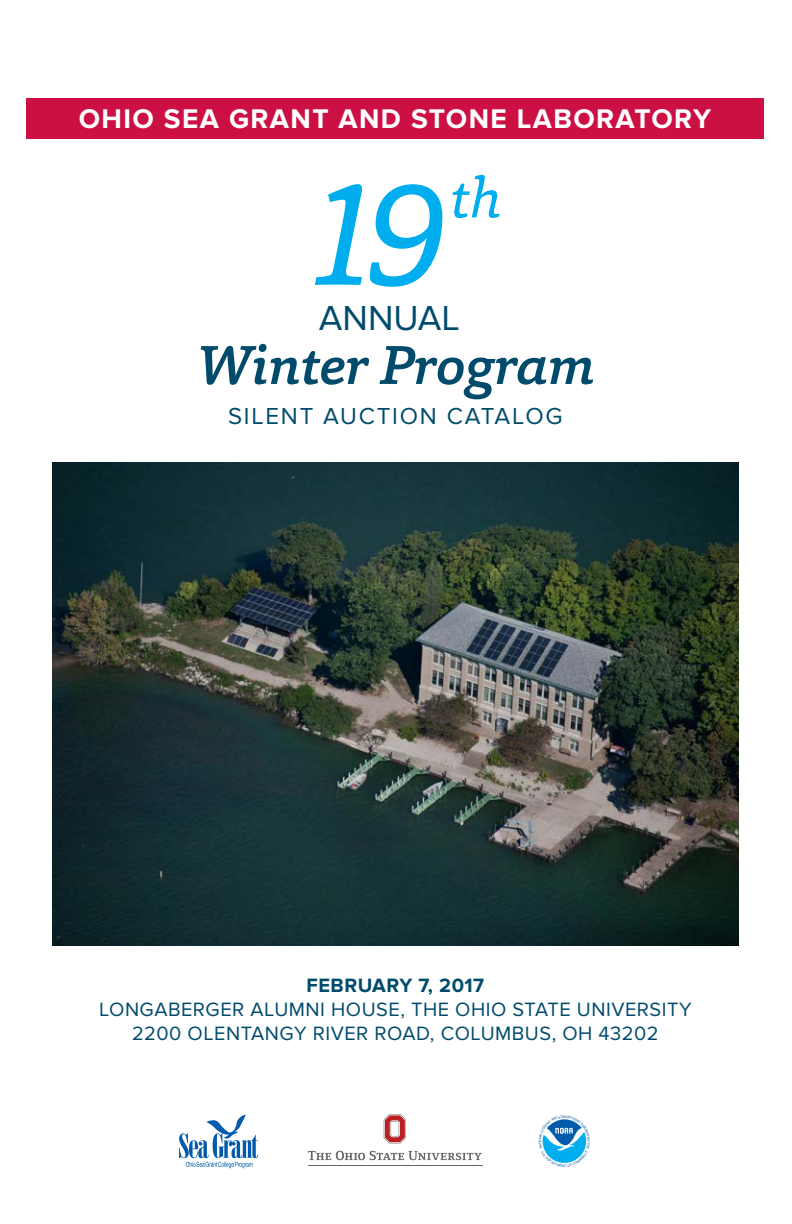
<style>
.page{position:relative;width:792px;height:1224px;background:#fff}
.page>*{position:absolute;margin:0;border:0;box-sizing:border-box;transform-origin:0 0}
.t1{font:italic 150px "Capita";color:#00aeef}
.t2{font:italic 58.2px "Capita";color:#00aeef}
.t3{font:italic 500 56px "Capita";letter-spacing:-.01em;color:#004b6c}
.t4{font:36px "Proxima Nova";color:#004b6c}
.t5{font:700 28px "Proxima Nova";letter-spacing:.05em;color:#fff}
.t6{font:24px "Proxima Nova";letter-spacing:.075em;color:#004b6c}
.t7{font:20px "Proxima Nova";letter-spacing:.025em;color:#004b6c}
.t8{font:700 20px "Proxima Nova";letter-spacing:.025em;color:#004b6c}
</style>
<div class="page">
<div style="left:26px;top:98px;width:738px;height:40px;background:#cd1044"></div>
<svg style="left:179px;top:1115px;width:79px;height:53px"></svg>
<svg style="left:308px;top:1151px;width:174px;height:9px"></svg>
<svg style="left:384px;top:1114px;width:22px;height:29px"></svg>
<hr style="left:308px;top:1165px;width:174px;height:1px;background:#666">
<img style="left:53px;top:462px;width:685px;height:483px">
<svg style="left:542px;top:1119px;width:45px;height:44px"></svg>
<p class="t5" style="left:79px;top:103px;width:634px">OHIO SEA GRANT AND STONE LABORATORY</p>
<p class="t1" style="left:301px;top:133px;width:146px">19</p>
<p class="t2" style="left:450px;top:158px;width:53px">th</p>
<p class="t4" style="left:319px;top:298px;width:142px">ANNUAL</p>
<p class="t3" style="left:196px;top:327px;width:401px">Winter Program</p>
<p class="t6" style="left:228px;top:402px;width:336px">SILENT AUCTION CATALOG</p>
<p class="t8" style="left:307px;top:974px;width:179px">FEBRUARY 7, 2017</p>
<p class="t7" style="left:99px;top:998px;width:594px">LONGABERGER ALUMNI HOUSE, THE OHIO STATE UNIVERSITY</p>
<p class="t7" style="left:132px;top:1022px;width:528px">2200 OLENTANGY RIVER ROAD, COLUMBUS, OH 43202</p>
</div>
